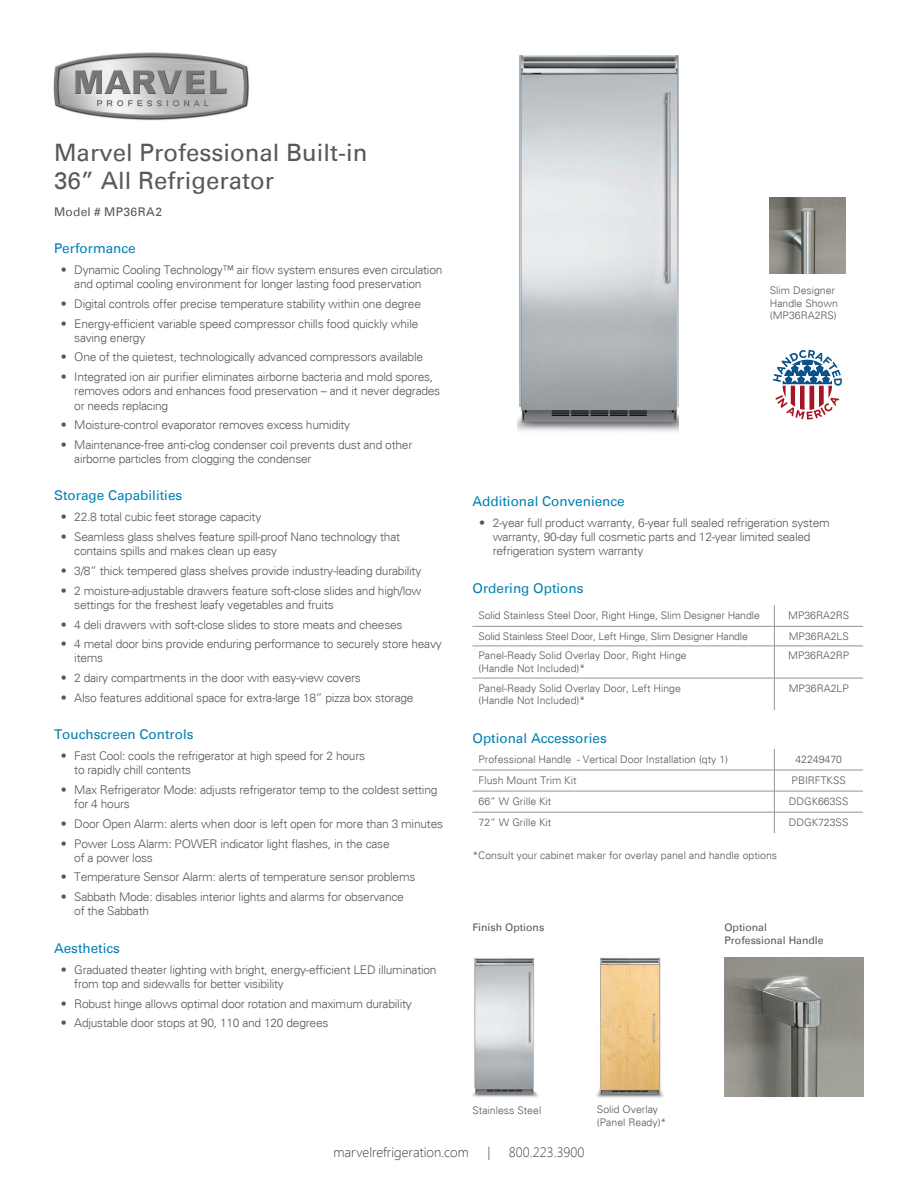
<style>
.page{position:relative;width:918px;height:1188px;background:#fff}
.page>*{position:absolute;margin:0;border:0;box-sizing:border-box;transform-origin:0 0}
.t1{font:24px/28.5px "Univers";color:#57585a}
.t2{font:13.5px "Univers";color:#007fb2}
.t3{font:300 13.5px "Segoe UI";color:#3e3e3f}
.t4{font:300 12px/14.2px "Univers";letter-spacing:-.02em;color:#57585a}
.t5{font:12px "Univers";letter-spacing:.025em;color:#57585a}
.t6{font:300 10.5px/12.6px "Univers";color:#57585a}
.t7{font:300 10.5px "Univers";letter-spacing:-.02em;color:#57585a}
.t8{font:10.5px/12.6px "Univers";color:#57585a}
</style>
<div class="page">
<img style="left:53px;top:52px;width:196px;height:69px">
<hr style="left:472px;top:626px;width:302px;height:1px;background:#939598">
<hr style="left:774px;top:626px;width:89px;height:1px;background:#939598">
<svg style="left:774px;top:605px;width:1px;height:41px"></svg>
<hr style="left:472px;top:646px;width:302px;height:1px;background:#939598">
<hr style="left:774px;top:646px;width:89px;height:1px;background:#939598">
<hr style="left:774px;top:646px;width:1px;height:32px;background:#939598">
<hr style="left:472px;top:678px;width:302px;height:1px;background:#939598">
<hr style="left:774px;top:678px;width:89px;height:1px;background:#939598">
<hr style="left:774px;top:678px;width:1px;height:32px;background:#939598">
<hr style="left:472px;top:770px;width:302px;height:1px;background:#939598">
<hr style="left:774px;top:770px;width:89px;height:1px;background:#939598">
<hr style="left:472px;top:791px;width:302px;height:1px;background:#939598">
<hr style="left:774px;top:791px;width:89px;height:1px;background:#939598">
<hr style="left:472px;top:812px;width:302px;height:1px;background:#939598">
<hr style="left:774px;top:812px;width:89px;height:1px;background:#939598">
<svg style="left:774px;top:749px;width:1px;height:84px"></svg>
<img style="left:472px;top:958px;width:66px;height:140px">
<img style="left:596px;top:957px;width:68px;height:141px">
<img style="left:517px;top:55px;width:161px;height:377px">
<img style="left:724px;top:957px;width:140px;height:140px">
<svg style="left:773px;top:350px;width:69px;height:69px"></svg>
<img style="left:770px;top:197px;width:76px;height:76px">
<h1 class="t1" style="left:54px;top:140px;width:315px">Marvel Professional Built-in<br>36” All Refrigerator</h1>
<p class="t5" style="left:54px;top:207px;width:110px">Model # MP36RA2</p>
<p class="t2" style="left:54px;top:242px;width:83px">Performance</p>
<p class="t4" style="left:74px;top:264px;width:370px;text-indent:-14px">• Dynamic Cooling Technology™ air flow system ensures even circulation and optimal cooling environment for longer lasting food preservation</p>
<p class="t4" style="left:61px;top:298px;width:362px">• Digital controls offer precise temperature stability within one degree</p>
<p class="t4" style="left:74px;top:317px;width:346px;text-indent:-14px">• Energy-efficient variable speed compressor chills food quickly while saving energy</p>
<p class="t4" style="left:61px;top:351px;width:364px">• One of the quietest, technologically advanced compressors available</p>
<p class="t4" style="left:74px;top:371px;width:368px;text-indent:-14px">• Integrated ion air purifier eliminates airborne bacteria and mold spores, removes odors and enhances food preservation – and it never degrades or needs replacing</p>
<p class="t4" style="left:61px;top:419px;width:291px">• Moisture-control evaporator removes excess humidity</p>
<p class="t4" style="left:74px;top:439px;width:340px;text-indent:-14px">• Maintenance-free anti-clog condenser coil prevents dust and other airborne particles from clogging the condenser</p>
<p class="t2" style="left:54px;top:490px;width:130px">Storage Capabilities</p>
<p class="t4" style="left:61px;top:511px;width:202px">• 22.8 total cubic feet storage capacity</p>
<p class="t4" style="left:74px;top:531px;width:327px;text-indent:-14px">• Seamless glass shelves feature spill-proof Nano technology that contains spills and makes clean up easy</p>
<p class="t4" style="left:61px;top:565px;width:362px">• 3/8” thick tempered glass shelves provide industry-leading durability</p>
<p class="t4" style="left:74px;top:585px;width:349px;text-indent:-14px">• 2 moisture-adjustable drawers feature soft-close slides and high/low settings for the freshest leafy vegetables and fruits</p>
<p class="t4" style="left:61px;top:618px;width:343px">• 4 deli drawers with soft-close slides to store meats and cheeses</p>
<p class="t4" style="left:74px;top:638px;width:369px;text-indent:-14px">• 4 metal door bins provide enduring performance to securely store heavy items</p>
<p class="t4" style="left:61px;top:672px;width:302px">• 2 dairy compartments in the door with easy-view covers</p>
<p class="t4" style="left:61px;top:692px;width:354px">• Also features additional space for extra-large 18” pizza box storage</p>
<p class="t2" style="left:54px;top:728px;width:141px">Touchscreen Controls</p>
<p class="t4" style="left:74px;top:750px;width:292px;text-indent:-14px">• Fast Cool: cools the refrigerator at high speed for 2 hours to rapidly chill contents</p>
<p class="t4" style="left:74px;top:784px;width:365px;text-indent:-14px">• Max Refrigerator Mode: adjusts refrigerator temp to the coldest setting for 4 hours</p>
<p class="t4" style="left:61px;top:818px;width:384px">• Door Open Alarm: alerts when door is left open for more than 3 minutes</p>
<p class="t4" style="left:74px;top:837px;width:317px;text-indent:-14px">• Power Loss Alarm: POWER indicator light flashes, in the case of a power loss</p>
<p class="t4" style="left:61px;top:871px;width:356px">• Temperature Sensor Alarm: alerts of temperature sensor problems</p>
<p class="t4" style="left:74px;top:891px;width:331px;text-indent:-14px">• Sabbath Mode: disables interior lights and alarms for observance of the Sabbath</p>
<p class="t2" style="left:54px;top:942px;width:68px">Aesthetics</p>
<p class="t4" style="left:74px;top:964px;width:364px;text-indent:-14px">• Graduated theater lighting with bright, energy-efficient LED illumination from top and sidewalls for better visibility</p>
<p class="t4" style="left:61px;top:997px;width:353px">• Robust hinge allows optimal door rotation and maximum durability</p>
<p class="t4" style="left:61px;top:1017px;width:269px">• Adjustable door stops at 90, 110 and 120 degrees</p>
<p class="t6" style="left:770px;top:285px;width:70px">Slim Designer<br>Handle Shown (MP36RA2RS)</p>
<p class="t2" style="left:472px;top:495px;width:154px">Additional Convenience</p>
<p class="t4" style="left:493px;top:517px;width:339px;text-indent:-14px">• 2-year full product warranty, 6-year full sealed refrigeration system warranty, 90-day full cosmetic parts and 12-year limited sealed refrigeration system warranty</p>
<p class="t2" style="left:472px;top:582px;width:113px">Ordering Options</p>
<p class="t6" style="left:478px;top:610px;width:283px">Solid Stainless Steel Door, Right Hinge, Slim Designer Handle</p>
<p class="t6" style="left:788px;top:610px;width:63px">MP36RA2RS</p>
<p class="t7" style="left:478px;top:632px;width:271px">Solid Stainless Steel Door, Left Hinge, Slim Designer Handle</p>
<p class="t6" style="left:789px;top:631px;width:62px">MP36RA2LS</p>
<p class="t6" style="left:478px;top:651px;width:210px">Panel-Ready Solid Overlay Door, Right Hinge (Handle Not Included)*</p>
<p class="t6" style="left:788px;top:651px;width:63px">MP36RA2RP</p>
<p class="t6" style="left:478px;top:683px;width:204px">Panel-Ready Solid Overlay Door, Left Hinge (Handle Not Included)*</p>
<p class="t6" style="left:789px;top:683px;width:62px">MP36RA2LP</p>
<p class="t2" style="left:472px;top:732px;width:136px">Optional Accessories</p>
<p class="t6" style="left:478px;top:754px;width:251px">Professional Handle - Vertical Door Installation (qty 1)</p>
<p class="t6" style="left:795px;top:754px;width:48px">42249470</p>
<p class="t6" style="left:478px;top:775px;width:100px">Flush Mount Trim Kit</p>
<p class="t6" style="left:792px;top:775px;width:56px">PBIRFTKSS</p>
<p class="t6" style="left:478px;top:796px;width:74px">66” W Grille Kit</p>
<p class="t6" style="left:789px;top:796px;width:61px">DDGK663SS</p>
<p class="t6" style="left:478px;top:817px;width:74px">72” W Grille Kit</p>
<p class="t6" style="left:789px;top:817px;width:61px">DDGK723SS</p>
<p class="t6" style="left:472px;top:850px;width:306px">*Consult your cabinet maker for overlay panel and handle options</p>
<p class="t8" style="left:472px;top:922px;width:73px">Finish Options</p>
<p class="t8" style="left:724px;top:922px;width:101px">Optional<br>Professional Handle</p>
<p class="t6" style="left:472px;top:1105px;width:70px">Stainless Steel</p>
<p class="t6" style="left:597px;top:1105px;width:71px">Solid Overlay (Panel Ready)*</p>
<p class="t3" style="left:333px;top:1143px;width:137px">marvelrefrigeration.com</p>
<p class="t3" style="left:487px;top:1143px;width:5px">|</p>
<p class="t3" style="left:509px;top:1143px;width:77px">800.223.3900</p>
</div>
